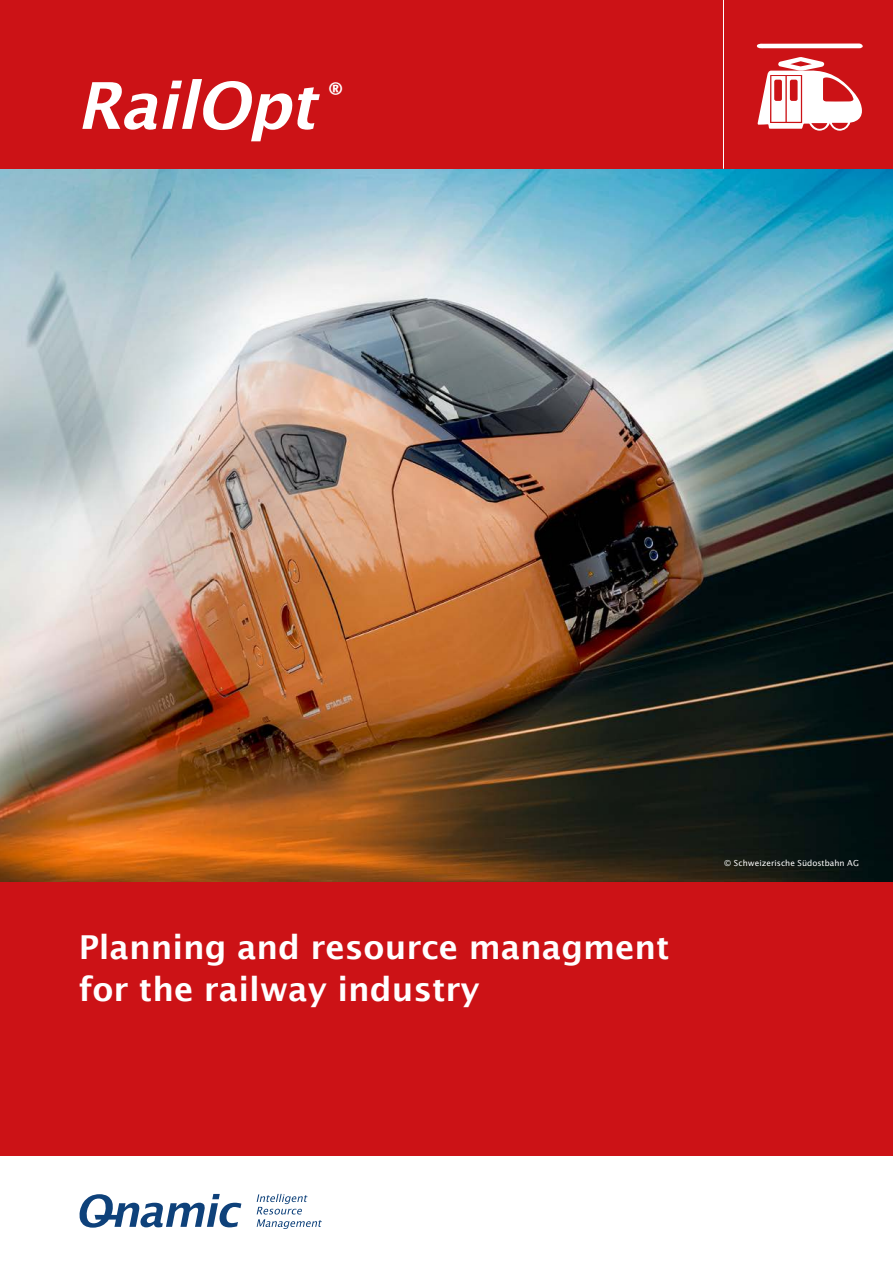
<style>
.page{position:relative;width:893px;height:1263px;background:#fff}
.page>*{position:absolute;margin:0;border:0;box-sizing:border-box;transform-origin:0 0}
.t1{font:italic 600 64.65px "Lucida Sans";color:#fff}
.t2{font:600 33px/42px "Lucida Sans";color:#fff}
.t3{font:600 27px "Lucida Sans";color:#fff}
.t4{font:8.25px "Lucida Sans";color:#fff}
</style>
<div class="page">
<img style="left:0;top:169px;width:893px;height:713px">
<div style="left:0;top:882px;width:893px;height:273px;background:#cc1216"></div>
<div style="left:0;top:0;width:893px;height:169px;background:#cc1216"></div>
<svg style="left:79px;top:1194px;width:162px;height:34px"></svg>
<svg style="left:257px;top:1194px;width:65px;height:35px"></svg>
<svg style="left:757px;top:43px;width:106px;height:6px"></svg>
<svg style="left:757px;top:57px;width:105px;height:74px"></svg>
<hr style="left:723px;top:0;width:1px;height:169px;background:#fff">
<h1 class="t1" style="left:77px;top:69px;width:256px">RailOpt</h1>
<p class="t3" style="left:327px;top:77px;width:19px">®</p>
<p class="t2" style="left:79px;top:926px;width:592px">Planning and resource managment for the railway industry</p>
<p class="t4" style="left:724px;top:859px;width:136px">© Schweizerische Südostbahn AG</p>
</div>
